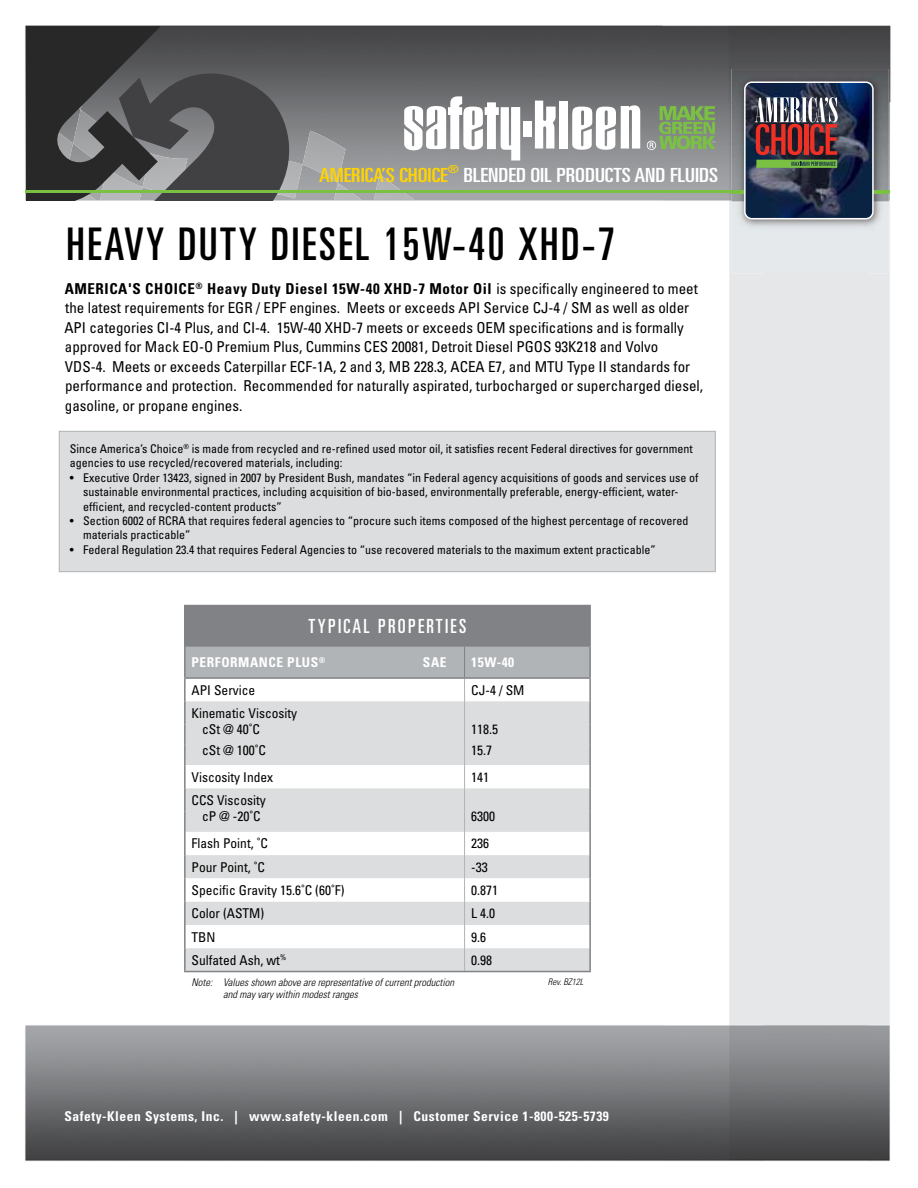
<style>
.page{position:relative;width:918px;height:1188px;background:#fff}
.page>*{position:absolute;margin:0;border:0;box-sizing:border-box;transform-origin:0 0}
.t1{font:ultra-condensed 45px "Univers LT Std";letter-spacing:.06em;color:#000}
.t2{font:ultra-condensed 19.5px "Univers LT Std";color:#fff;scale:1.24 1}
.t3{font:ultra-condensed 19.5px "Univers LT Std";letter-spacing:.12em;color:#fff}
.t4{font:condensed 15px/19.5px "Univers LT Std";color:#000}
.t5{font:condensed 13.5px/16.5px "Univers LT Std";color:#000}
.t6{font:700 condensed 13.5px "Univers LT Std";letter-spacing:.04em;color:#fff}
.t7{font:condensed 12px/14.4px "Univers LT Std";color:#000}
.t8{font:italic 300 condensed 10.5px/12.6px "Univers LT Std";color:#000}
.t9{font:italic 300 condensed 9px "Univers LT Std";color:#000}
.s1{color:#ffd400}
.s2{font-weight:700}
</style>
<div class="page">
<img style="left:25px;top:25px;width:637px;height:580px">
<img style="left:662px;top:25px;width:229px;height:77px">
<img style="left:662px;top:102px;width:103px;height:1059px">
<img style="left:868px;top:102px;width:23px;height:1059px">
<img style="left:765px;top:274px;width:103px;height:887px">
<img style="left:25px;top:619px;width:639px;height:542px">
<img style="left:334px;top:183px;width:28px;height:17px">
<img style="left:303px;top:131px;width:43px;height:52px">
<img style="left:374px;top:174px;width:40px;height:26px">
<svg style="left:26px;top:27px;width:277px;height:173px;background:#4d4c4e"></svg>
<hr style="left:25px;top:190px;width:864px;height:3px;background:#7ac143">
<div style="left:523px;top:121px;width:9px;height:16px;background:#fff"></div>
<svg style="left:535px;top:101px;width:21px;height:48px"></svg>
<div style="left:559px;top:101px;width:8px;height:48px;background:#fff"></div>
<svg style="left:572px;top:105px;width:68px;height:45px"></svg>
<svg style="left:404px;top:96px;width:116px;height:65px"></svg>
<svg style="left:647px;top:106px;width:68px;height:44px;background:#7fa266"></svg>
<img style="left:732px;top:69px;width:157px;height:205px">
<img style="left:732px;top:190px;width:157px;height:3px">
<img style="left:745px;top:82px;width:128px;height:137px;border-radius:7px">
<div style="left:744px;top:81px;width:130px;height:138px;border:2px solid #fff;border-radius:7px"></div>
<svg style="left:756px;top:160px;width:81px;height:8px"></svg>
<svg style="left:755px;top:97px;width:83px;height:58px;background:#865358"></svg>
<svg style="left:792px;top:162px;width:44px;height:4px"></svg>
<div style="left:185px;top:606px;width:405px;height:41px;background:#808285"></div>
<hr style="left:184px;top:677px;width:407px;height:2px;background:#808285">
<hr style="left:184px;top:605px;width:281px;height:1px;background:#808285">
<hr style="left:184px;top:606px;width:2px;height:41px;background:#808285">
<hr style="left:465px;top:605px;width:126px;height:1px;background:#808285">
<hr style="left:589px;top:606px;width:2px;height:41px;background:#808285">
<hr style="left:184px;top:647px;width:2px;height:30px;background:#808285">
<hr style="left:589px;top:647px;width:2px;height:30px;background:#808285">
<hr style="left:184px;top:679px;width:2px;height:22px;background:#808285">
<hr style="left:589px;top:679px;width:2px;height:22px;background:#808285">
<hr style="left:184px;top:701px;width:2px;height:24px;background:#808285">
<hr style="left:184px;top:725px;width:2px;height:20px;background:#808285">
<hr style="left:184px;top:745px;width:2px;height:20px;background:#808285">
<hr style="left:184px;top:765px;width:2px;height:23px;background:#808285">
<hr style="left:589px;top:765px;width:2px;height:23px;background:#808285">
<hr style="left:184px;top:788px;width:2px;height:24px;background:#808285">
<hr style="left:589px;top:788px;width:2px;height:24px;background:#808285">
<hr style="left:184px;top:812px;width:2px;height:20px;background:#808285">
<hr style="left:589px;top:812px;width:2px;height:20px;background:#808285">
<hr style="left:184px;top:832px;width:2px;height:23px;background:#808285">
<hr style="left:589px;top:832px;width:2px;height:23px;background:#808285">
<hr style="left:184px;top:855px;width:2px;height:23px;background:#808285">
<hr style="left:589px;top:855px;width:2px;height:23px;background:#808285">
<hr style="left:184px;top:878px;width:2px;height:24px;background:#808285">
<hr style="left:589px;top:878px;width:2px;height:24px;background:#808285">
<hr style="left:184px;top:902px;width:2px;height:23px;background:#808285">
<hr style="left:589px;top:902px;width:2px;height:23px;background:#808285">
<hr style="left:184px;top:925px;width:2px;height:23px;background:#808285">
<hr style="left:589px;top:925px;width:2px;height:23px;background:#808285">
<hr style="left:184px;top:948px;width:2px;height:23px;background:#808285">
<hr style="left:589px;top:948px;width:2px;height:23px;background:#808285">
<hr style="left:589px;top:701px;width:2px;height:24px;background:#808285">
<hr style="left:589px;top:725px;width:2px;height:20px;background:#808285">
<hr style="left:589px;top:745px;width:2px;height:20px;background:#808285">
<hr style="left:184px;top:971px;width:407px;height:1px;background:#808285">
<svg style="left:185px;top:647px;width:405px;height:324px"></svg>
<div style="left:59px;top:431px;width:656px;height:141px;background:#dcddde"></div>
<div style="left:59px;top:431px;width:657px;height:141px;border:1px solid #b1b4b6"></div>
<h2 class="t2" style="left:319px;top:164px;width:323px"><span class="s1">AMERICA’S CHOICE</span><sup>®</sup> BLENDED OIL PRODUCTS AND FLUIDS</h2>
<h1 class="t1" style="left:66px;top:218px;width:550px">HEAVY DUTY DIESEL 15W-40 XHD-7</h1>
<p class="t4" style="left:64px;top:280px;width:640px"><span class="s2">AMERICA'S CHOICE</span><sup>®</sup> <span class="s2">Heavy Duty Diesel 15W-40 XHD-7 Motor Oil</span> is specifically engineered to meet the latest requirements for EGR / EPF engines. Meets or exceeds API Service CJ-4 / SM as well as older API categories CI-4 Plus, and CI-4. 15W-40 XHD-7 meets or exceeds OEM specifications and is formally approved for Mack EO-O Premium Plus, Cummins CES 20081, Detroit Diesel PGOS 93K218 and Volvo<br>VDS-4. Meets or exceeds Caterpillar ECF-1A, 2 and 3, MB 228.3, ACEA E7, and MTU Type II standards for performance and protection. Recommended for naturally aspirated, turbocharged or supercharged diesel, gasoline, or propane engines.</p>
<p class="t7" style="left:70px;top:442px;width:625px">Since America’s Choice<sup>®</sup> is made from recycled and re-refined used motor oil, it satisfies recent Federal directives for government agencies to use recycled/recovered materials, including:</p>
<p class="t7" style="left:83px;top:471px;width:617px">Executive Order 13423, signed in 2007 by President Bush, mandates “in Federal agency acquisitions of goods and services use of sustainable environmental practices, including acquisition of bio-based, environmentally preferable, energy-efficient, water&shy;efficient, and recycled-content products”<br>Section 6002 of RCRA that requires federal agencies to “procure such items composed of the highest percentage of recovered materials practicable”<br>Federal Regulation 23.4 that requires Federal Agencies to “use recovered materials to the maximum extent practicable”</p>
<h2 class="t3" style="left:309px;top:615px;width:159px">TYPICAL PROPERTIES</h2>
<p class="t6" style="left:192px;top:655px;width:135px">PERFORMANCE PLUS<sup>®</sup></p>
<p class="t6" style="left:423px;top:655px;width:25px">SAE</p>
<p class="t6" style="left:471px;top:655px;width:44px">15W-40</p>
<p class="t5" style="left:192px;top:682px;width:65px">API Service</p>
<p class="t5" style="left:471px;top:682px;width:55px">CJ-4 / SM</p>
<p class="t5" style="left:202px;top:706px;width:97px;text-indent:-11px">Kinematic Viscosity cSt @ 40˚C</p>
<p class="t5" style="left:471px;top:722px;width:28px">118.5</p>
<p class="t5" style="left:202px;top:742px;width:65px">cSt @ 100˚C</p>
<p class="t5" style="left:471px;top:742px;width:22px">15.7</p>
<p class="t5" style="left:192px;top:769px;width:83px">Viscosity Index</p>
<p class="t5" style="left:471px;top:769px;width:19px">141</p>
<p class="t5" style="left:192px;top:793px;width:76px;text-align:center">CCS Viscosity cP @ -20˚C</p>
<p class="t5" style="left:471px;top:809px;width:25px">6300</p>
<p class="t5" style="left:192px;top:836px;width:78px">Flash Point, ˚C</p>
<p class="t5" style="left:471px;top:836px;width:19px">236</p>
<p class="t5" style="left:192px;top:859px;width:75px">Pour Point, ˚C</p>
<p class="t5" style="left:471px;top:859px;width:18px">-33</p>
<p class="t5" style="left:192px;top:883px;width:154px">Specific Gravity 15.6˚C (60˚F)</p>
<p class="t5" style="left:471px;top:883px;width:28px">0.871</p>
<p class="t5" style="left:192px;top:906px;width:74px">Color (ASTM)</p>
<p class="t5" style="left:471px;top:906px;width:25px">L 4.0</p>
<p class="t5" style="left:192px;top:929px;width:26px">TBN</p>
<p class="t5" style="left:471px;top:929px;width:16px">9.6</p>
<p class="t5" style="left:192px;top:953px;width:96px">Sulfated Ash, wt<sup>%</sup></p>
<p class="t5" style="left:471px;top:953px;width:22px">0.98</p>
<p class="t8" style="left:223px;top:977px;width:233px;text-indent:-32px">Note: Values shown above are representative of current production and may vary within modest ranges</p>
<p class="t9" style="left:548px;top:977px;width:37px">Rev. BZ12L</p>
<p class="t6" style="left:64px;top:1108px;width:546px">Safety-Kleen Systems, Inc. | www.safety-kleen.com | Customer Service 1-800-525-5739</p>
</div>
